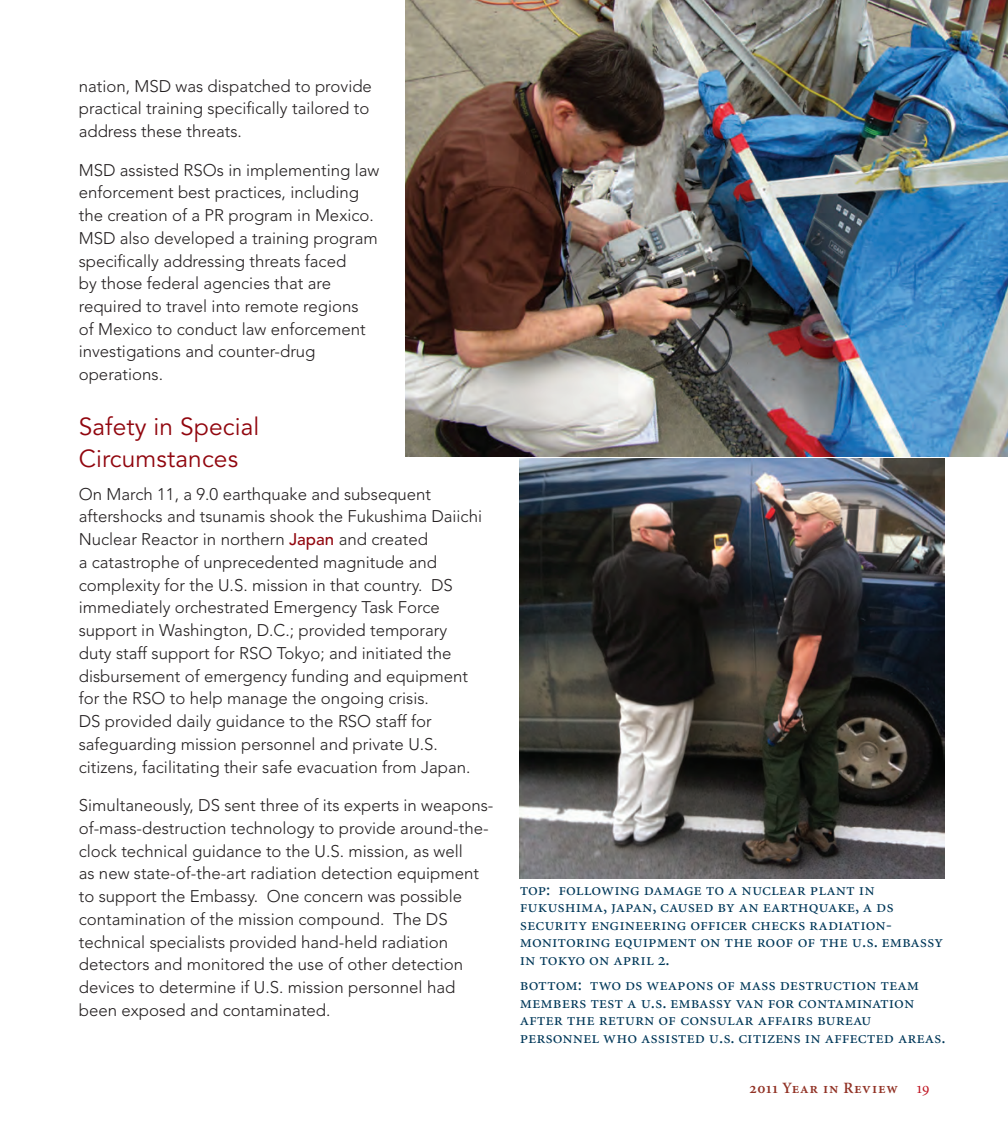
<style>
.page{position:relative;width:1008px;height:1134px;background:#fff}
.page>*{position:absolute;margin:0;border:0;box-sizing:border-box;transform-origin:0 0}
.Main_Header_2{font:24.5px/31.5px "Avenir";letter-spacing:.005em;color:#91060e}
.Photo_Caption_-_Blue{font:17.5px/17.5px "Minion Regular SC";color:#003859}
.Body{font:300 16.8px/22.8px "Avenir";color:#231f20}
.t1{font:15.75px "Minion Semibold SC";letter-spacing:.05em;color:#913225}
.s1{font-weight:500;color:#91060e}
.s2{font-family:"Minion Regular SC";color:#c01522}
</style>
<div class="page">
<img style="left:406px;top:0;width:602px;height:456px">
<img style="left:520px;top:459px;width:424px;height:419px">
<p class="Body" style="left:79px;top:74px;width:295px">nation, MSD was dispatched to provide practical training specifically tailored to address these threats.</p>
<p class="Body" style="left:79px;top:158px;width:302px">MSD assisted RSOs in implementing law enforcement best practices, including the creation of a PR program in Mexico.<br>MSD also developed a training program specifically addressing threats faced<br>by those federal agencies that are required to travel into remote regions<br>of Mexico to conduct law enforcement investigations and counter-drug operations.</p>
<p class="Main_Header_2" style="left:79px;top:412px;width:182px">Safety in Special<br>Circumstances</p>
<p class="Body" style="left:79px;top:483px;width:405px">On March 11, a 9.0 earthquake and subsequent aftershocks and tsunamis shook the Fukushima Daiichi Nuclear Reactor in northern <span class="s1">Japan</span> and created<br>a catastrophe of unprecedented magnitude and complexity for the U.S. mission in that country. DS immediately orchestrated Emergency Task Force support in Washington, D.C.; provided temporary duty staff support for RSO Tokyo; and initiated the disbursement of emergency funding and equipment for the RSO to help manage the ongoing crisis.<br>DS provided daily guidance to the RSO staff for safeguarding mission personnel and private U.S. citizens, facilitating their safe evacuation from Japan.</p>
<p class="Body" style="left:79px;top:794px;width:416px">Simultaneously, DS sent three of its experts in weapons&shy;of-mass-destruction technology to provide around-the&shy;clock technical guidance to the U.S. mission, as well<br>as new state-of-the-art radiation detection equipment to support the Embassy. One concern was possible contamination of the mission compound. The DS technical specialists provided hand-held radiation detectors and monitored the use of other detection devices to determine if U.S. mission personnel had been exposed and contaminated.</p>
<p class="Photo_Caption_-_Blue" style="left:520px;top:881px;width:425px">top: following damage to a nuclear plant in fukushima, japan, caused by an earthquake, a ds security engineering officer checks radiation&shy;monitoring equipment on the roof of the u.s. embassy in tokyo on april 2.</p>
<p class="Photo_Caption_-_Blue" style="left:520px;top:976px;width:427px">bottom: two ds weapons of mass destruction team members test a u.s. embassy van for contamination after the return of consular affairs bureau personnel who assisted u.s. citizens in affected areas.</p>
<p class="t1" style="left:750px;top:1080px;width:181px">2011 Year in Review <span class="s2">19</span></p>
</div>
